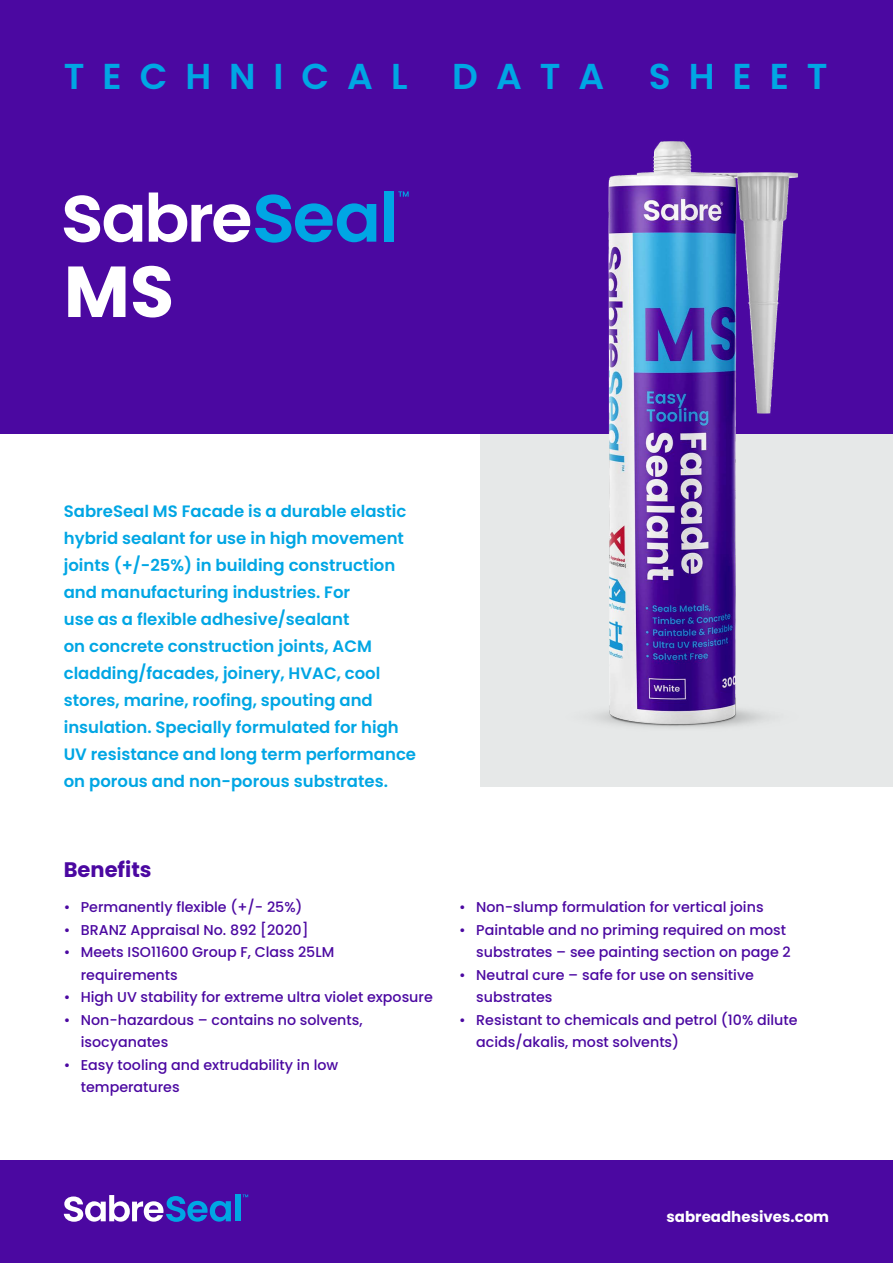
<style>
.page{position:relative;width:893px;height:1263px;background:#fff}
.page>*{position:absolute;margin:0;border:0;box-sizing:border-box;transform-origin:0 0}
.t1{font:700 72px "Poppins";color:#fff}
.t2{font:600 36px "Poppins";letter-spacing:.5em;color:#00a6e4}
.t3{font:700 21px "Poppins";color:#4b08a1}
.t4{font:600 16.5px/27px "Poppins";color:#00a6e4}
.t5{font:700 15px "Poppins";color:#fff}
.t6{font:500 14.25px/22.5px "Poppins";color:#4b08a1}
</style>
<div class="page">
<div style="left:0;top:0;width:893px;height:434px;background:#4b08a1"></div>
<div style="left:0;top:1160px;width:893px;height:103px;background:#4b08a1"></div>
<div style="left:384px;top:191px;width:9px;height:51px;background:#00a6e4"></div>
<svg style="left:64px;top:192px;width:312px;height:51px"></svg>
<svg style="left:398px;top:191px;width:11px;height:6px"></svg>
<div style="left:235px;top:1194px;width:5px;height:27px;background:#00a6e4"></div>
<svg style="left:64px;top:1195px;width:167px;height:27px"></svg>
<svg style="left:243px;top:1194px;width:5px;height:3px"></svg>
<img style="left:480px;top:141px;width:412px;height:646px">
<h2 class="t2" style="left:64px;top:56px;width:765px">TECHNICAL DATA SHEET</h2>
<h1 class="t1" style="left:64px;top:250px;width:112px">MS</h1>
<p class="t4" style="left:64px;top:497px;width:354px">SabreSeal MS Facade is a durable elastic hybrid sealant for use in high movement joints (+/-25%) in building construction and manufacturing industries. For<br>use as a flexible adhesive/sealant<br>on concrete construction joints, ACM cladding/facades, joinery, HVAC, cool stores, marine, roofing, spouting and insulation. Specially formulated for high UV resistance and long term performance on porous and non-porous substrates.</p>
<h3 class="t3" style="left:64px;top:857px;width:89px">Benefits</h3>
<p class="t6" style="left:64px;top:896px;width:240px">• Permanently flexible (+/- 25%)</p>
<p class="t6" style="left:64px;top:918px;width:246px">• BRANZ Appraisal No. 892 [2020]</p>
<p class="t6" style="left:81px;top:941px;width:255px;text-indent:-17px">• Meets ISO11600 Group F, Class 25LM requirements</p>
<p class="t6" style="left:64px;top:986px;width:371px">• High UV stability for extreme ultra violet exposure</p>
<p class="t6" style="left:81px;top:1008px;width:283px;text-indent:-17px">• Non-hazardous – contains no solvents, isocyanates</p>
<p class="t6" style="left:81px;top:1053px;width:259px;text-indent:-17px">• Easy tooling and extrudability in low temperatures</p>
<p class="t6" style="left:459px;top:896px;width:306px">• Non-slump formulation for vertical joins</p>
<p class="t6" style="left:476px;top:918px;width:316px;text-indent:-17px">• Paintable and no priming required on most substrates – see painting section on page 2</p>
<p class="t6" style="left:476px;top:963px;width:279px;text-indent:-17px">• Neutral cure – safe for use on sensitive substrates</p>
<p class="t6" style="left:476px;top:1008px;width:323px;text-indent:-17px">• Resistant to chemicals and petrol (10% dilute acids/akalis, most solvents)</p>
<p class="t5" style="left:666px;top:1208px;width:164px">sabreadhesives.com</p>
</div>
